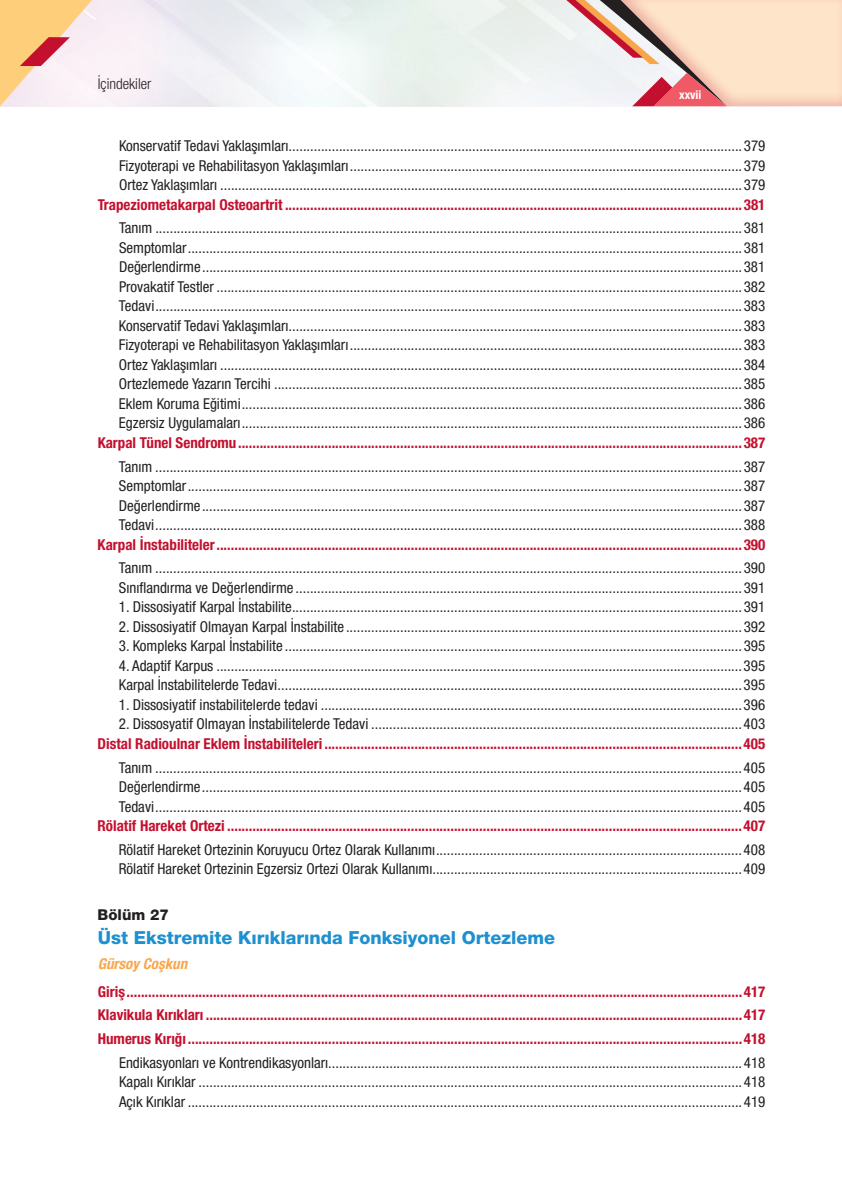
<style>
.page{position:relative;width:842px;height:1195px;background:#fff}
.page>*{position:absolute;margin:0;border:0;box-sizing:border-box;transform-origin:0 0}
.t1{font:800 18px "Helvetica Neu";color:#1d90d0}
.t2{font:15px/19.5px "Helvetica 57 Cn";color:#231f20;text-align:justify}
.t3{font:700 15px/23.7px "Helvetica 77 Cn";color:#c3102e;text-align:justify}
.t4{font:italic 700 15px "Helvetica 77 Cn";color:#f9a64a}
.t5{font:15px "Helvetica 47 Lt Cn";color:#231f20}
.t6{font:800 15px "Helvetica Neu";color:#231f20}
.t7{font:700 12px "Helvetica 77 Cn";color:#fff}
</style>
<div class="page">
<div style="left:619px;top:0;width:223px;height:109px;background:#c3102e;opacity:.25"></div>
<svg style="left:566px;top:0;width:276px;height:106px"></svg>
<svg style="left:0;top:0;width:92px;height:106px"></svg>
<p class="t5" style="left:98px;top:75px;width:55px">İçindekiler</p>
<p class="t7" style="left:679px;top:87px;width:24px">xxvii</p>
<p class="t2" style="left:119px;top:136px;width:648px">Konservatif Tedavi Yaklaşımları..............................................................................................................................379<br>Fizyoterapi ve Rehabilitasyon Yaklaşımları.............................................................................................................379<br>Ortez Yaklaşımları .................................................................................................................................................379</p>
<p class="t3" style="left:98px;top:192px;width:669px">Trapeziometakarpal Osteoartrit ...............................................................................................................................381</p>
<p class="t2" style="left:119px;top:218px;width:648px">Tanım ...................................................................................................................................................................381<br>Semptomlar..........................................................................................................................................................381<br>Değerlendirme......................................................................................................................................................381<br>Provakatif Testler ..................................................................................................................................................382<br>Tedavi...................................................................................................................................................................383<br>Konservatif Tedavi Yaklaşımları..............................................................................................................................383<br>Fizyoterapi ve Rehabilitasyon Yaklaşımları.............................................................................................................383<br>Ortez Yaklaşımları .................................................................................................................................................384<br>Ortezlemede Yazarın Tercihi ..................................................................................................................................385<br>Eklem Koruma Eğitimi...........................................................................................................................................386<br>Egzersiz Uygulamaları...........................................................................................................................................386</p>
<p class="t3" style="left:98px;top:430px;width:669px">Karpal Tünel Sendromu............................................................................................................................................387</p>
<p class="t2" style="left:119px;top:456px;width:648px">Tanım ...................................................................................................................................................................387<br>Semptomlar..........................................................................................................................................................387<br>Değerlendirme......................................................................................................................................................387<br>Tedavi...................................................................................................................................................................388</p>
<p class="t3" style="left:98px;top:532px;width:669px">Karpal İnstabiliteler..................................................................................................................................................390</p>
<p class="t2" style="left:119px;top:558px;width:648px">Tanım ...................................................................................................................................................................390<br>Sınıflandırma ve Değerlendirme ............................................................................................................................391</p>
<p class="t2" style="left:119px;top:597px;width:648px">1. Dissosiyatif Karpal İnstabilite.............................................................................................................................391</p>
<p class="t2" style="left:119px;top:617px;width:648px">2. Dissosiyatif Olmayan Karpal İnstabilite ..............................................................................................................392</p>
<p class="t2" style="left:119px;top:636px;width:648px">3. Kompleks Karpal İnstabilite ...............................................................................................................................395</p>
<p class="t2" style="left:119px;top:656px;width:648px">4. Adaptif Karpus ..................................................................................................................................................395<br>Karpal İnstabilitelerde Tedavi.................................................................................................................................395</p>
<p class="t2" style="left:119px;top:695px;width:648px">1. Dissosiyatif instabilitelerde tedavi .....................................................................................................................396</p>
<p class="t2" style="left:119px;top:714px;width:648px">2. Dissosyatif Olmayan İnstabilitelerde Tedavi .......................................................................................................403</p>
<p class="t3" style="left:98px;top:731px;width:669px">Distal Radioulnar Eklem İnstabiliteleri ....................................................................................................................405</p>
<p class="t2" style="left:119px;top:757px;width:648px">Tanım ...................................................................................................................................................................405<br>Değerlendirme......................................................................................................................................................405<br>Tedavi...................................................................................................................................................................405</p>
<p class="t3" style="left:98px;top:814px;width:669px">Rölatif Hareket Ortezi ...............................................................................................................................................407</p>
<p class="t2" style="left:119px;top:840px;width:648px">Rölatif Hareket Ortezinin Koruyucu Ortez Olarak Kullanımı.....................................................................................408<br>Rölatif Hareket Ortezinin Egzersiz Ortezi Olarak Kullanımı......................................................................................409</p>
<p class="t6" style="left:98px;top:906px;width:73px">Bölüm 27</p>
<p class="t1" style="left:98px;top:927px;width:459px">Üst Ekstremite Kırıklarında Fonksiyonel Ortezleme</p>
<p class="t4" style="left:98px;top:954px;width:91px">Gürsoy Coşkun</p>
<p class="t3" style="left:98px;top:979px;width:669px">Giriş...........................................................................................................................................................................417<br>Klavikula Kırıkları .....................................................................................................................................................417<br>Humerus Kırığı..........................................................................................................................................................418</p>
<p class="t2" style="left:119px;top:1052px;width:648px">Endikasyonları ve Kontrendikasyonları...................................................................................................................418<br>Kapalı Kırıklar .......................................................................................................................................................418<br>Açık Kırıklar ..........................................................................................................................................................419</p>
</div>
